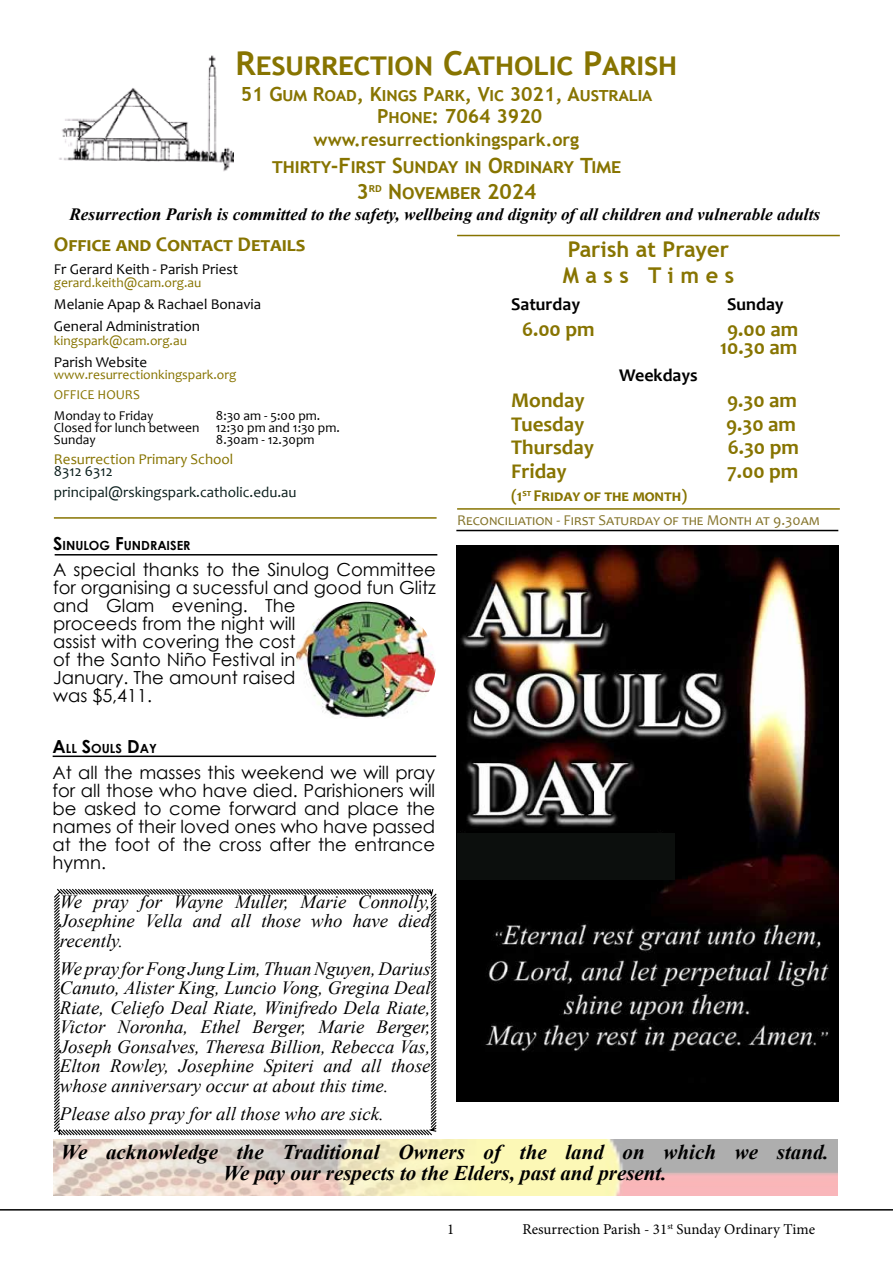
<style>
.page{position:relative;width:893px;height:1263px;background:#fff}
.page>*{position:absolute;margin:0;border:0;box-sizing:border-box;transform-origin:0 0}
.t1{font:700 33px "Trebuchet MS";color:#877400}
.t2{font:700 21.75px/26.5px "Trebuchet MS";color:#877400}
.t3{font:italic 700 21px/21px "Times New Roman";color:#000;text-align:center}
.t4{font:700 21px/18px "Candara";color:#877400;text-align:center}
.t5{font:700 21px/26.5px "Trebuchet MS";color:#877400;text-align:center}
.t6{font:700 19.5px/22.4px "Trebuchet MS";color:#877400}
.t7{font:italic 18.75px/19.5px "Times New Roman";color:#000;text-align:justify}
.t8{font:18px/18px "Century Gothic";color:#000;text-align:justify}
.t9{font:700 18px "Trebuchet MS";color:#877400}
.t10{font:700 18px "Candara";color:#000}
.t11{font:italic 700 17.25px "Times New Roman";color:#000}
.t12{font:700 16.5px "Candara";letter-spacing:.025em;color:#877400}
.t13{font:15px/22px "Candara";color:#000}
.t14{font:15px "Candara";color:#86762e}
.t15{font:15px/20.5px "Candara";color:#0a1e1c}
.t16{font:15px "Minion Pro";color:#000}
.t17{font:15px "Candara";color:#877400}
.t18{font:13.5px/12px "Candara";color:#000}
.t19{font:13.5px/20.5px "Candara";color:#877400}
.t20{font:700 12.6px "Century Gothic";color:#000}
.s1{color:#86752d}
.s2{font-size:18px}
</style>
<div class="page">
<hr style="left:0;top:1209px;width:893px;height:1px;background:#000">
<img style="left:53px;top:1140px;width:785px;height:55px">
<img style="left:59px;top:55px;width:175px;height:116px">
<hr style="left:457px;top:508px;width:383px;height:2px;background:#877400">
<hr style="left:457px;top:235px;width:383px;height:1px;background:#877400">
<svg style="left:54px;top:888px;width:383px;height:248px"></svg>
<hr style="left:55px;top:554px;width:382px;height:1px;background:#000">
<hr style="left:456px;top:530px;width:382px;height:1px;background:#000">
<hr style="left:54px;top:517px;width:383px;height:2px;background:#877400">
<hr style="left:53px;top:755px;width:383px;height:2px;background:#000">
<img style="left:456px;top:545px;width:382px;height:557px">
<div style="left:457px;top:833px;width:218px;height:46px;background:#0c0f0d"></div>
<img style="left:296px;top:602px;width:140px;height:116px">
<h1 class="t1" style="left:236px;top:42px;width:443px">Resurrection Catholic Parish</h1>
<p class="t6" style="left:377px;top:83px;width:277px;text-indent:-136px">51 Gum Road, Kings Park, Vic 3021, Australia<br>Phone: 7064 3920</p>
<p class="t9" style="left:314px;top:128px;width:267px">www.resurrectionkingspark.org</p>
<p class="t5" style="left:272px;top:152px;width:350px">thirty-First Sunday in Ordinary Time<br>3<sup>rd</sup> November 2024</p>
<p class="t4" style="left:54px;top:235px;width:253px">Office and Contact Details</p>
<p class="t13" style="left:54px;top:257px;width:186px">Fr Gerard Keith - Parish Priest</p>
<p class="t19" style="left:54px;top:272px;width:149px">gerard.keith@cam.org.au</p>
<p class="t13" style="left:54px;top:293px;width:209px">Melanie Apap &amp; Rachael Bonavia<br>General Administration</p>
<p class="t19" style="left:54px;top:330px;width:134px">kingspark@cam.org.au</p>
<p class="t13" style="left:54px;top:350px;width:95px">Parish Website</p>
<p class="t19" style="left:54px;top:364px;width:184px">www.resurrectionkingspark.org<br>OFFICE HOURS</p>
<p class="t18" style="left:54px;top:409px;width:101px">Monday to Friday</p>
<p class="t11" style="left:69px;top:202px;width:752px">Resurrection Parish is committed to the safety, wellbeing and dignity of all children and vulnerable adults</p>
<p class="t2" style="left:563px;top:236px;width:173px">Parish at Prayer<br>M a s s T i m e s</p>
<p class="t10" style="left:511px;top:292px;width:70px">Saturday</p>
<p class="t10" style="left:727px;top:292px;width:58px">Sunday</p>
<p class="t4" style="left:522px;top:320px;width:74px">6.00 pm</p>
<p class="t4" style="left:720px;top:320px;width:80px">9.00 am<br>10.30 am</p>
<p class="t10" style="left:619px;top:363px;width:80px">Weekdays</p>
<p class="t4" style="left:511px;top:391px;width:75px">Monday</p>
<p class="t4" style="left:727px;top:391px;width:71px">9.30 am</p>
<p class="t4" style="left:511px;top:414px;width:75px">Tuesday</p>
<p class="t4" style="left:726px;top:414px;width:71px">9.30 am</p>
<p class="t4" style="left:511px;top:438px;width:84px">Thursday</p>
<p class="t4" style="left:728px;top:438px;width:73px">6.30 pm</p>
<p class="t4" style="left:511px;top:461px;width:57px">Friday</p>
<p class="t4" style="left:727px;top:461px;width:73px">7.00 pm</p>
<p class="t12" style="left:511px;top:485px;width:178px">(1<sup>st</sup> Friday of the month)</p>
<p class="t14" style="left:457px;top:510px;width:364px">Reconciliation - First Saturday of the Month at <span class="s1">9.30am</span></p>
<p class="t18" style="left:54px;top:409px;width:288px;text-indent:162px">8:30 am - 5:00 pm.<br>Closed for lunch between 12:30 pm and 1:30 pm.<br>Sunday</p>
<p class="t18" style="left:216px;top:433px;width:100px">8.30am - 12.30pm</p>
<p class="t17" style="left:54px;top:450px;width:181px">Resurrection Primary School</p>
<p class="t15" style="left:54px;top:461px;width:244px">8312 6312 principal@rskingspark.catholic.edu.au</p>
<p class="t20" style="left:53px;top:535px;width:139px"><span class="s2">S</span>INULOG <span class="s2">F</span>UNDRAISER</p>
<p class="t8" style="left:53px;top:560px;width:384px;text-align:left">A special thanks to the Sinulog Committee for organising a sucessful and good fun Glitz and Glam evening. The<br>proceeds from the night will<br>assist with covering the cost<br>of the Santo Niño Festival in<br>January. The amount raised<br>was $5,411.</p>
<p class="t20" style="left:53px;top:738px;width:106px"><span class="s2">A</span>LL <span class="s2">S</span>OULS <span class="s2">D</span>AY</p>
<p class="t8" style="left:53px;top:763px;width:384px">At all the masses this weekend we will pray for all those who have died. Parishioners will be asked to come forward and place the names of their loved ones who have passed at the foot of the cross after the entrance hymn.</p>
<p class="t7" style="left:60px;top:891px;width:372px">We pray for Wayne Muller, Marie Connolly, Josephine Vella and all those who have died recently.</p>
<p class="t7" style="left:60px;top:958px;width:372px">We pray for Fong Jung Lim, Thuan Nguyen, Darius Canuto, Alister King, Luncio Vong, Gregina Deal Riate, Celiefo Deal Riate, Winifredo Dela Riate, Victor Noronha, Ethel Berger, Marie Berger, Joseph Gonsalves, Theresa Billion, Rebecca Vas, Elton Rowley, Josephine Spiteri and all those whose anniversary occur at about this time.</p>
<p class="t7" style="left:60px;top:1103px;width:325px">Please also pray for all those who are sick.</p>
<p class="t3" style="left:61px;top:1141px;width:769px">We acknowledge the Traditional Owners of the land on which we stand.<br>We pay our respects to the Elders, past and present.</p>
<p class="t16" style="left:447px;top:1219px;width:9px">1</p>
<p class="t16" style="left:522px;top:1219px;width:294px">Resurrection Parish - 31<sup>st</sup> Sunday Ordinary Time</p>
</div>
